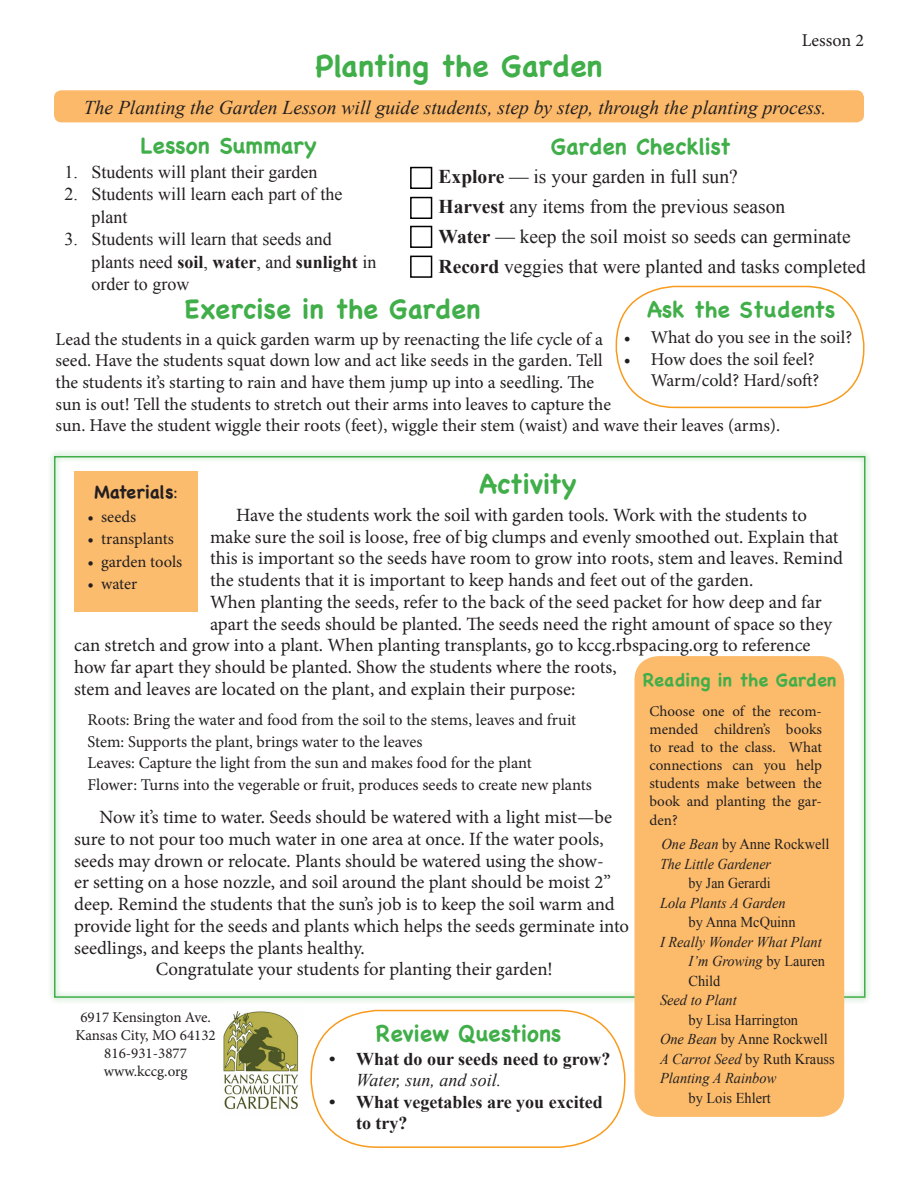
<style>
.page{position:relative;width:918px;height:1188px;background:#fff}
.page>*{position:absolute;margin:0;border:0;box-sizing:border-box;transform-origin:0 0}
.t1{font:700 30px "Chalkboard SE";color:#40ae49}
.t2{font:700 27px "Chalkboard SE";color:#40ae49}
.t3{font:700 22.5px "Chalkboard SE";color:#40ae49}
.t4{font:19.5px "Times New Roman";color:#231f20}
.t5{font:italic 19.5px "Times New Roman";color:#231f20}
.t6{font:18.75px/21.8px "Minion Pro";letter-spacing:-.005em;color:#231f20}
.t7{font:18px/21.6px "Minion Pro";color:#231f20}
.t8{font:18px/22.5px "Times New Roman";color:#231f20}
.t9{font:700 18px/21.6px "Times New Roman";color:#231f20}
.t10{font:700 18px "Chalkboard SE";color:#40ae49}
.t11{font:700 18px "Chalkboard SE";letter-spacing:-.005em;color:#231f20}
.t12{font:16.5px "Minion Pro";letter-spacing:-.005em;color:#231f20}
.t13{font:15px/18px "Minion Pro";color:#231f20;text-align:justify}
.t14{font:italic 15px/19.5px "Times New Roman";color:#231f20;scale:.96 1}
.t15{font:15px "Times New Roman";color:#231f20;scale:.96 1}
.t16{font:italic 15px "Times New Roman";color:#231f20;scale:.93 1}
.t17{font:15px "Times New Roman";color:#231f20;scale:.93 1}
.s1{font-weight:700}
.s2{font-family:"Minion Pro";font-weight:400}
.s3{font-style:italic}
.s4{font-style:normal}
.s5{font-weight:400;font-style:italic}
</style>
<div class="page">
<div style="left:634px;top:656px;width:210px;height:461px;background:#fcbb6b;border-radius:24px"></div>
<div style="left:54px;top:90px;width:810px;height:32px;background:#fcb969;border-radius:8px"></div>
<div style="left:74px;top:471px;width:124px;height:140px;background:#fcbc6e"></div>
<img style="left:223px;top:1011px;width:76px;height:99px">
<div style="left:410px;top:167px;width:22px;height:22px;border:2px solid #000"></div>
<div style="left:410px;top:197px;width:22px;height:22px;border:2px solid #000"></div>
<div style="left:410px;top:226px;width:22px;height:22px;border:2px solid #000"></div>
<div style="left:410px;top:256px;width:22px;height:22px;border:2px solid #000"></div>
<div style="left:616px;top:286px;width:248px;height:122px;border:2px solid #f89a1c;border-radius:58px"></div>
<div style="left:310px;top:1010px;width:316px;height:138px;border:2px solid #f89a1c;border-radius:66px"></div>
<p class="t1" style="left:316px;top:48px;width:288px">Planting the Garden</p>
<p class="t7" style="left:802px;top:30px;width:64px">Lesson 2</p>
<p class="t5" style="left:84px;top:94px;width:744px">The Planting the Garden Lesson will guide students, step by step, through the planting process.</p>
<p class="t3" style="left:551px;top:133px;width:181px">Garden Checklist</p>
<p class="t4" style="left:439px;top:164px;width:301px"><span class="s1">Explore</span> — is your garden in full sun?</p>
<p class="t4" style="left:439px;top:194px;width:348px"><span class="s1">Harvest</span> any items from the previous season</p>
<p class="t4" style="left:439px;top:224px;width:414px"><span class="s1">Water</span> — keep the soil moist so seeds can germinate</p>
<p class="t4" style="left:439px;top:254px;width:429px"><span class="s1">Record</span> veggies that were planted and tasks completed</p>
<p class="t3" style="left:140px;top:132px;width:178px">Lesson Summary</p>
<p class="t8" style="left:64px;top:160px;width:254px">1. Students will plant their garden</p>
<p class="t8" style="left:92px;top:183px;width:252px;text-indent:-27px">2. Students will learn each part of the plant</p>
<p class="t8" style="left:92px;top:228px;width:286px;text-indent:-27px">3. Students will learn that seeds and plants need <span class="s1">soil</span>, <span class="s1">water</span>, and <span class="s1">sunlight</span> in order to grow</p>
<p class="t7" style="left:56px;top:328px;width:726px">Lead the students in a quick garden warm up by reenacting the life cycle of a<br>seed. Have the students squat down low and act like seeds in the garden. Tell<br>the students it’s starting to rain and have them jump up into a seedling. The<br>sun is out! Tell the students to stretch out their arms into leaves to capture the<br>sun. Have the student wiggle their roots (feet), wiggle their stem (waist) and wave their leaves (arms).</p>
<p class="t2" style="left:185px;top:292px;width:297px">Exercise in the Garden</p>
<p class="t3" style="left:647px;top:297px;width:190px">Ask the Students</p>
<p class="t7" style="left:624px;top:326px;width:230px">• What do you see in the soil?</p>
<p class="t7" style="left:624px;top:348px;width:197px;text-align:right">• How does the soil feel?<br>Warm/cold? Hard/soft?</p>
<p class="t2" style="left:479px;top:468px;width:99px">Activity</p>
<p class="t11" style="left:94px;top:481px;width:85px">Materials<span class="s2">:</span></p>
<p class="t12" style="left:88px;top:506px;width:50px">• seeds</p>
<p class="t12" style="left:88px;top:528px;width:88px">• transplants</p>
<p class="t12" style="left:88px;top:551px;width:96px">• garden tools</p>
<p class="t12" style="left:88px;top:573px;width:51px">• water</p>
<p class="t6" style="left:210px;top:504px;width:635px;text-indent:26px">Have the students work the soil with garden tools. Work with the students to make sure the soil is loose, free of big clumps and evenly smoothed out. Explain that this is important so the seeds have room to grow into roots, stem and leaves. Remind the students that it is important to keep hands and feet out of the garden.</p>
<p class="t6" style="left:210px;top:591px;width:613px">When planting the seeds, refer to the back of the seed packet for how deep and far</p>
<p class="t6" style="left:210px;top:613px;width:624px">apart the seeds should be planted. The seeds need the right amount of space so they</p>
<p class="t6" style="left:74px;top:635px;width:738px">can stretch and grow into a plant. When planting transplants, go to kccg.rbspacing.org to reference</p>
<p class="t6" style="left:74px;top:656px;width:544px">how far apart they should be planted. Show the students where the roots,</p>
<p class="t6" style="left:74px;top:678px;width:503px">stem and leaves are located on the plant, and explain their purpose:</p>
<p class="t12" style="left:88px;top:709px;width:490px">Roots: Bring the water and food from the soil to the stems, leaves and fruit</p>
<p class="t12" style="left:88px;top:730px;width:336px">Stem: Supports the plant, brings water to the leaves</p>
<p class="t12" style="left:88px;top:752px;width:446px">Leaves: Capture the light from the sun and makes food for the plant</p>
<p class="t12" style="left:88px;top:774px;width:506px">Flower: Turns into the vegerable or fruit, produces seeds to create new plants</p>
<p class="t6" style="left:74px;top:806px;width:557px;text-indent:26px">Now it’s time to water. Seeds should be watered with a light mist—be sure to not pour too much water in one area at once. If the water pools, seeds may drown or relocate. Plants should be watered using the show-<br>er setting on a hose nozzle, and soil around the plant should be moist 2” deep. Remind the students that the sun’s job is to keep the soil warm and provide light for the seeds and plants which helps the seeds germinate into seedlings, and keeps the plants healthy.</p>
<p class="t6" style="left:156px;top:959px;width:399px">Congratulate your students for planting their garden!</p>
<p class="t10" style="left:643px;top:669px;width:195px">Reading in the Garden</p>
<p class="t13" style="left:650px;top:702px;width:174px">Choose one of the recom&shy;mended children’s books to read to the class. What connections can you help students make between the book and planting the gar-</p>
<p class="t13" style="left:650px;top:812px;width:30px">den?</p>
<p class="t15" style="left:662px;top:834px;width:176px"><span class="s3">One Bean</span> by Anne Rockwell</p>
<p class="t16" style="left:660px;top:854px;width:121px">The Little Gardener</p>
<p class="t17" style="left:688px;top:873px;width:90px">by Jan Gerardi</p>
<p class="t14" style="left:688px;top:893px;width:113px;text-indent:-28px">Lola Plants A Garden <span class="s4">by Anna McQuinn</span></p>
<p class="t14" style="left:688px;top:932px;width:144px;text-indent:-28px">I Really Wonder What Plant<br>I’m Growing <span class="s4">by Lauren<br>Child</span></p>
<p class="t14" style="left:660px;top:990px;width:81px">Seed to Plant</p>
<p class="t15" style="left:688px;top:1010px;width:116px">by Lisa Harrington</p>
<p class="t15" style="left:660px;top:1029px;width:176px"><span class="s3">One Bean</span> by Anne Rockwell</p>
<p class="t15" style="left:660px;top:1049px;width:184px"><span class="s3">A Carrot Seed</span> by Ruth Krauss</p>
<p class="t14" style="left:660px;top:1068px;width:123px">Planting A Rainbow</p>
<p class="t15" style="left:688px;top:1088px;width:87px">by Lois Ehlert</p>
<p class="t13" style="left:80px;top:1008px;width:132px">6917 Kensington Ave.</p>
<p class="t13" style="left:75px;top:1026px;width:142px">Kansas City, MO 64132</p>
<p class="t13" style="left:104px;top:1044px;width:84px">816-931-3877</p>
<p class="t13" style="left:104px;top:1062px;width:85px">www.kccg.org</p>
<p class="t3" style="left:376px;top:1020px;width:187px">Review Questions</p>
<p class="t9" style="left:356px;top:1047px;width:256px;text-indent:-27px">• What do our seeds need to grow?<br><span class="s5">Water, sun, and soil.</span></p>
<p class="t9" style="left:356px;top:1091px;width:248px;text-indent:-27px">• What vegetables are you excited to try?</p>
</div>
